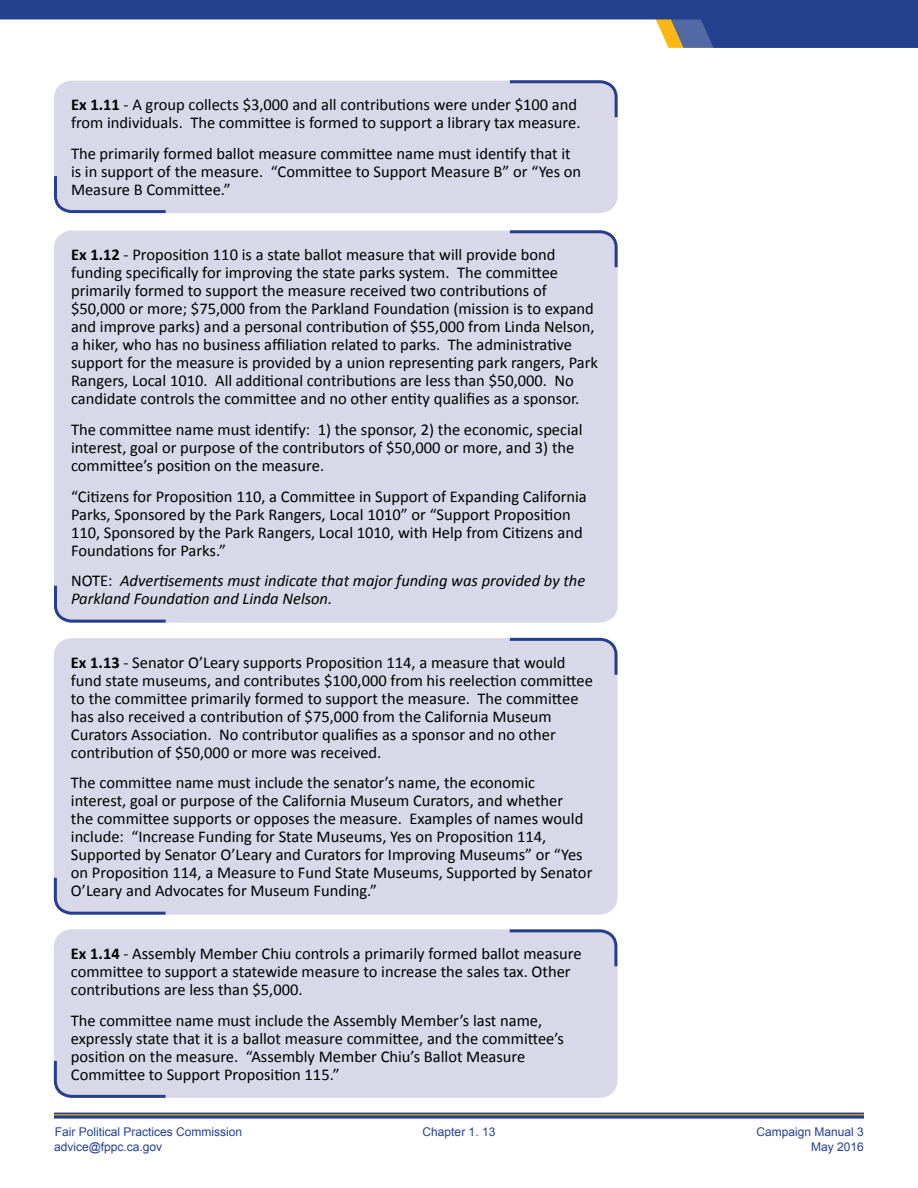
<style>
.page{position:relative;width:918px;height:1188px;background:#fff}
.page>*{position:absolute;margin:0;border:0;box-sizing:border-box;transform-origin:0 0}
.t1{font:16.5px/18px "Calibri";color:#000}
.t2{font:italic 16.5px/18px "Calibri";color:#000}
.t3{font:12px/15px "Arial";color:#25408f}
.s1{font-weight:700}
.s2{font-style:normal}
</style>
<div class="page">
<svg style="left:54px;top:1113px;width:810px;height:6px;background:#47598f"></svg>
<hr style="left:54px;top:1114px;width:810px;height:1px;background:#fab816">
<svg style="left:0;top:0;width:918px;height:48px;fill:#25408f"></svg>
<div style="left:54px;top:81px;width:564px;height:132px;background:#d8d8e9;border-radius:18px"></div>
<svg style="left:54px;top:176px;width:112px;height:38px"></svg>
<svg style="left:507px;top:80px;width:111px;height:40px"></svg>
<div style="left:54px;top:638px;width:564px;height:277px;background:#d8d8e9;border-radius:18px"></div>
<svg style="left:53px;top:877px;width:116px;height:38px"></svg>
<svg style="left:509px;top:637px;width:109px;height:41px"></svg>
<div style="left:54px;top:231px;width:564px;height:392px;background:#d8d8e9;border-radius:18px"></div>
<svg style="left:54px;top:585px;width:115px;height:38px"></svg>
<svg style="left:507px;top:230px;width:111px;height:40px"></svg>
<div style="left:54px;top:929px;width:564px;height:169px;background:#d8d8e9;border-radius:18px"></div>
<svg style="left:53px;top:1060px;width:113px;height:38px"></svg>
<svg style="left:507px;top:929px;width:111px;height:40px"></svg>
<p class="t1" style="left:71px;top:96px;width:511px"><span class="s1">Ex 1.11</span> - A group collects $3,000 and all contributions were under $100 and from individuals. The committee is formed to support a library tax measure.</p>
<p class="t1" style="left:71px;top:144px;width:512px">The primarily formed ballot measure committee name must identify that it is in support of the measure. “Committee to Support Measure B” or “Yes on<br>Measure B Committee.”</p>
<p class="t1" style="left:71px;top:246px;width:529px"><span class="s1">Ex 1.12</span> - Proposition 110 is a state ballot measure that will provide bond funding specifically for improving the state parks system. The committee primarily formed to support the measure received two contributions of $50,000 or more; $75,000 from the Parkland Foundation (mission is to expand and improve parks) and a personal contribution of $55,000 from Linda Nelson, a hiker, who has no business affiliation related to parks. The administrative support for the measure is provided by a union representing park rangers, Park Rangers, Local 1010. All additional contributions are less than $50,000. No candidate controls the committee and no other entity qualifies as a sponsor.</p>
<p class="t1" style="left:71px;top:420px;width:513px">The committee name must identify: 1) the sponsor, 2) the economic, special interest, goal or purpose of the contributors of $50,000 or more, and 3) the committee’s position on the measure.</p>
<p class="t1" style="left:71px;top:487px;width:517px">“Citizens for Proposition 110, a Committee in Support of Expanding California Parks, Sponsored by the Park Rangers, Local 1010” or “Support Proposition 110, Sponsored by the Park Rangers, Local 1010, with Help from Citizens and Foundations for Parks.”</p>
<p class="t2" style="left:71px;top:571px;width:516px"><span class="s2">NOTE:</span> Advertisements must indicate that major funding was provided by the<br>Parkland Foundation and Linda Nelson.</p>
<p class="t1" style="left:71px;top:653px;width:524px"><span class="s1">Ex 1.13</span> - Senator O’Leary supports Proposition 114, a measure that would fund state museums, and contributes $100,000 from his reelection committee to the committee primarily formed to support the measure. The committee has also received a contribution of $75,000 from the California Museum Curators Association. No contributor qualifies as a sponsor and no other contribution of $50,000 or more was received.</p>
<p class="t1" style="left:71px;top:774px;width:523px">The committee name must include the senator’s name, the economic interest, goal or purpose of the California Museum Curators, and whether<br>the committee supports or opposes the measure. Examples of names would include: “Increase Funding for State Museums, Yes on Proposition 114, Supported by Senator O’Leary and Curators for Improving Museums” or “Yes on Proposition 114, a Measure to Fund State Museums, Supported by Senator O’Leary and Advocates for Museum Funding.”</p>
<p class="t1" style="left:71px;top:944px;width:512px"><span class="s1">Ex 1.14</span> - Assembly Member Chiu controls a primarily formed ballot measure committee to support a statewide measure to increase the sales tax. Other contributions are less than $5,000.</p>
<p class="t1" style="left:71px;top:1011px;width:495px">The committee name must include the Assembly Member’s last name, expressly state that it is a ballot measure committee, and the committee’s position on the measure. “Assembly Member Chiu’s Ballot Measure Committee to Support Proposition 115.”</p>
<p class="t3" style="left:54px;top:1124px;width:190px">Fair Political Practices Commission advice@fppc.ca.gov</p>
<p class="t3" style="left:423px;top:1124px;width:74px">Chapter 1. 13</p>
<p class="t3" style="left:757px;top:1124px;width:109px;text-align:right">Campaign Manual 3<br>May 2016</p>
</div>
